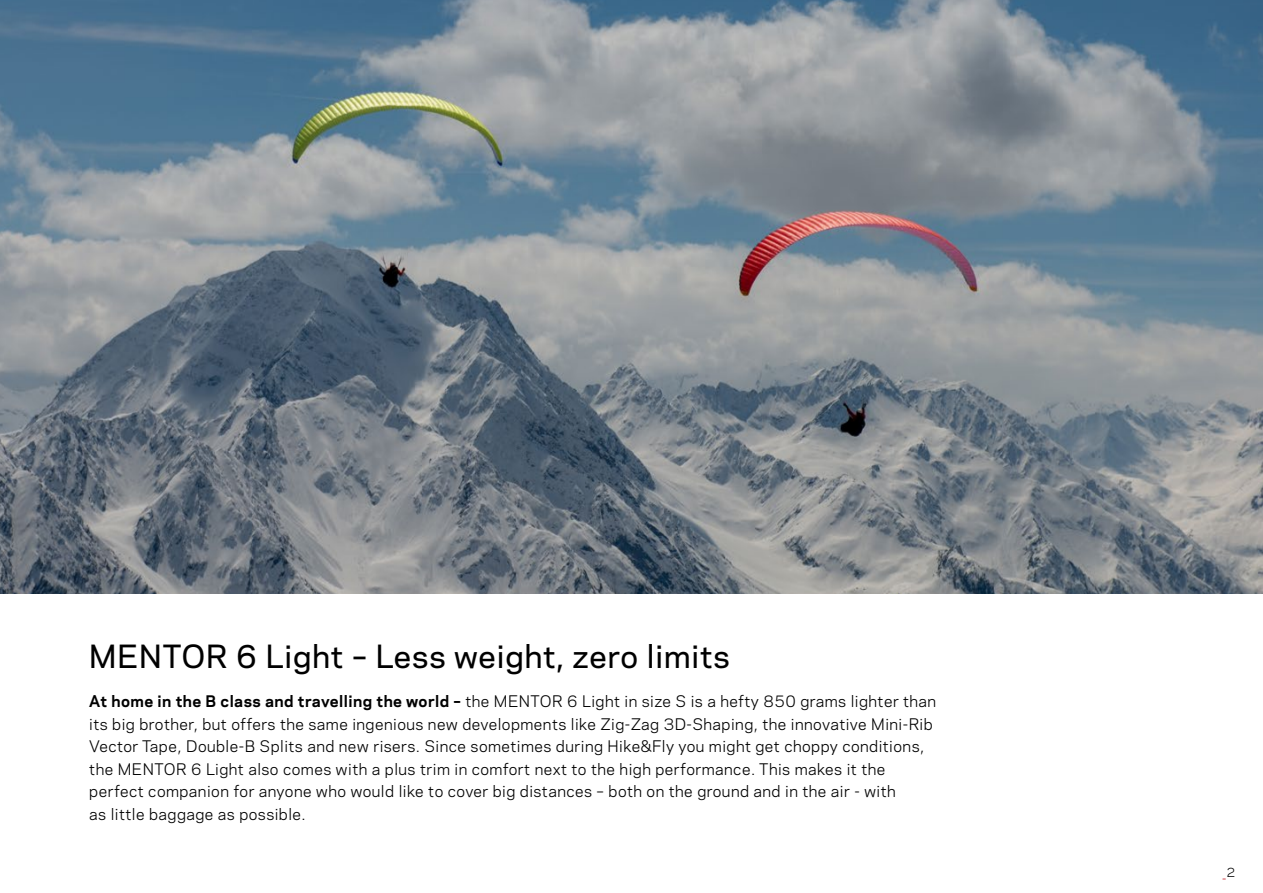
<style>
.page{position:relative;width:1263px;height:893px;background:#fff}
.page>*{position:absolute;margin:0;border:0;box-sizing:border-box;transform-origin:0 0}
.t1{font:500 30px "Galaxie Polaris";letter-spacing:.03em;color:#000}
.t2{font:15px/22.5px "Galaxie Polaris";letter-spacing:.03em;color:#000}
.t3{font:12px "Galaxie Polaris";color:#c1212c}
.s1{font-weight:700}
.s2{color:#000}
</style>
<div class="page">
<img style="left:0;top:0;width:1263px;height:593px">
<h1 class="t1" style="left:89px;top:634px;width:642px">MENTOR 6 Light – Less weight, zero limits</h1>
<p class="t2" style="left:89px;top:689px;width:848px"><span class="s1">At home in the B class and travelling the world –</span> the MENTOR 6 Light in size S is a hefty 850 grams lighter than its big brother, but offers the same ingenious new developments like Zig-Zag 3D-Shaping, the innovative Mini-Rib Vector Tape, Double-B Splits and new risers. Since sometimes during Hike&amp;Fly you might get choppy conditions, the MENTOR 6 Light also comes with a plus trim in comfort next to the high performance. This makes it the perfect companion for anyone who would like to cover big distances – both on the ground and in the air - with<br>as little baggage as possible.</p>
<p class="t3" style="left:1222px;top:863px;width:14px">_<span class="s2">2</span></p>
</div>
